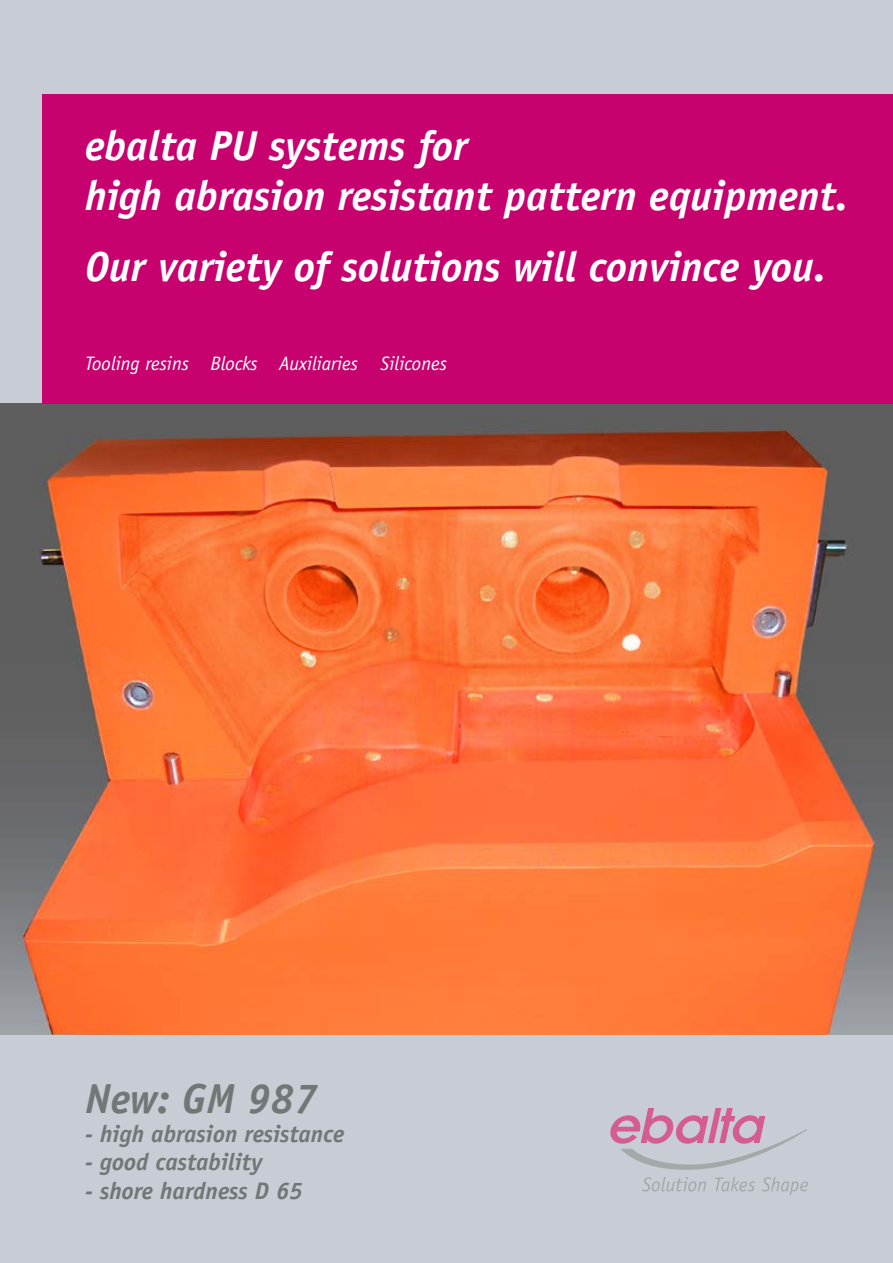
<style>
.page{position:relative;width:893px;height:1263px;background:#c7ccd5}
.page>*{position:absolute;margin:0;border:0;box-sizing:border-box;transform-origin:0 0}
.t1{font:italic 700 42px/50.4px "Officina Sans";color:#fff}
.t2{font:italic 700 42px "Officina Sans";color:#717676}
.t3{font:italic 700 24px "Officina Sans";color:#717676}
.t4{font:italic 19.5px "Officina Sans";color:#fff}
</style>
<div class="page">
<img style="left:0;top:403px;width:893px;height:631px">
<svg style="left:610px;top:1108px;width:197px;height:62px"></svg>
<svg style="left:642px;top:1177px;width:166px;height:18px"></svg>
<div style="left:43px;top:94px;width:850px;height:309px;background:#c7016e"></div>
<p class="t1" style="left:85px;top:120px;width:765px">ebalta PU systems for<br>high abrasion resistant pattern equipment.</p>
<p class="t1" style="left:85px;top:242px;width:743px">Our variety of solutions will convince you.</p>
<p class="t4" style="left:85px;top:352px;width:363px">Tooling resins Blocks Auxiliaries Silicones</p>
<p class="t2" style="left:85px;top:1073px;width:234px">New: GM 987</p>
<p class="t3" style="left:85px;top:1119px;width:261px">- high abrasion resistance</p>
<p class="t3" style="left:85px;top:1148px;width:179px">- good castability</p>
<p class="t3" style="left:85px;top:1176px;width:219px">- shore hardness D 65</p>
</div>
